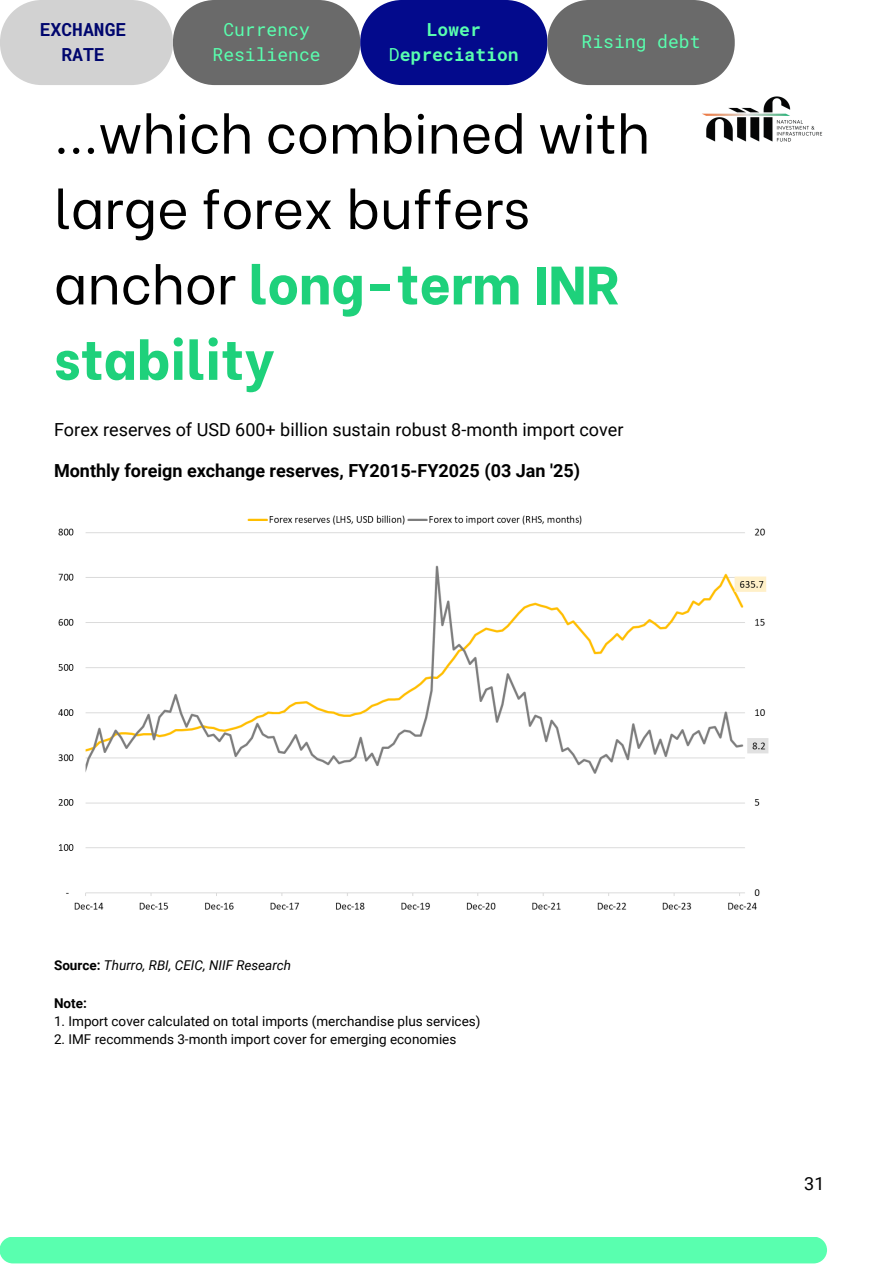
<style>
.page{position:relative;width:894px;height:1264px;background:#fff}
.page>*{position:absolute;margin:0;border:0;box-sizing:border-box;transform-origin:0 0}
.t1{font:54px/75.3px "Be Vietnam";color:#000}
.t2{font:18px "Roboto";color:#000}
.t3{font:700 18px "Roboto";color:#000}
.t4{font:18px/24.8px "Roboto Mono";color:#59ffaf;text-align:center}
.t5{font:700 18px/24.8px "Roboto Mono";color:#59ffaf;text-align:center}
.t6{font:700 18px/24.8px "Roboto Mono";color:#00066e;text-align:center}
.t7{font:13.5px "Roboto";color:#000}
.t8{font:italic 13.5px "Roboto";color:#000}
.t9{font:700 13.5px "Roboto";color:#000}
.s1{font-weight:400}
.s2{font-weight:800;color:#1ed17b}
.s3{font-weight:700;font-style:normal}
</style>
<div class="page">
<div style="left:0;top:1236px;width:826px;height:27px;background:#59ffaf;border-radius:13px"></div>
<img style="left:58px;top:515px;width:711px;height:395px">
<img style="left:702px;top:96px;width:121px;height:46px">
<svg style="left:0;top:0;width:734px;height:85px;background:#767895"></svg>
<h3 class="t6" style="left:40px;top:16px;width:88px">EXCHANGE<br>RATE</h3>
<p class="t4" style="left:212px;top:16px;width:109px">Currency<br>Resilience</p>
<p class="t5" style="left:389px;top:16px;width:131px">Lower<br><span class="s1">D</span>epreciation</p>
<p class="t4" style="left:581px;top:29px;width:120px">Rising debt</p>
<h2 class="t1" style="left:54px;top:91px;width:597px">...which combined with large forex buffers anchor <span class="s2">long-term INR stability</span></h2>
<h4 class="t2" style="left:54px;top:419px;width:571px">Forex reserves of USD 600+ billion sustain robust 8-month import cover</h4>
<h4 class="t3" style="left:54px;top:460px;width:527px">Monthly foreign exchange reserves, FY2015-FY2025 (03 Jan '25)</h4>
<h4 class="t8" style="left:54px;top:957px;width:238px"><span class="s3">Source:</span> Thurro, RBI, CEIC, NIIF Research</h4>
<h4 class="t9" style="left:54px;top:995px;width:34px">Note:</h4>
<p class="t7" style="left:54px;top:1013px;width:428px">1. Import cover calculated on total imports (merchandise plus services)</p>
<h1 class="t7" style="left:54px;top:1031px;width:404px">2. IMF recommends 3-month import cover for emerging economies</h1>
<h2 class="t2" style="left:804px;top:1173px;width:22px">31</h2>
</div>
